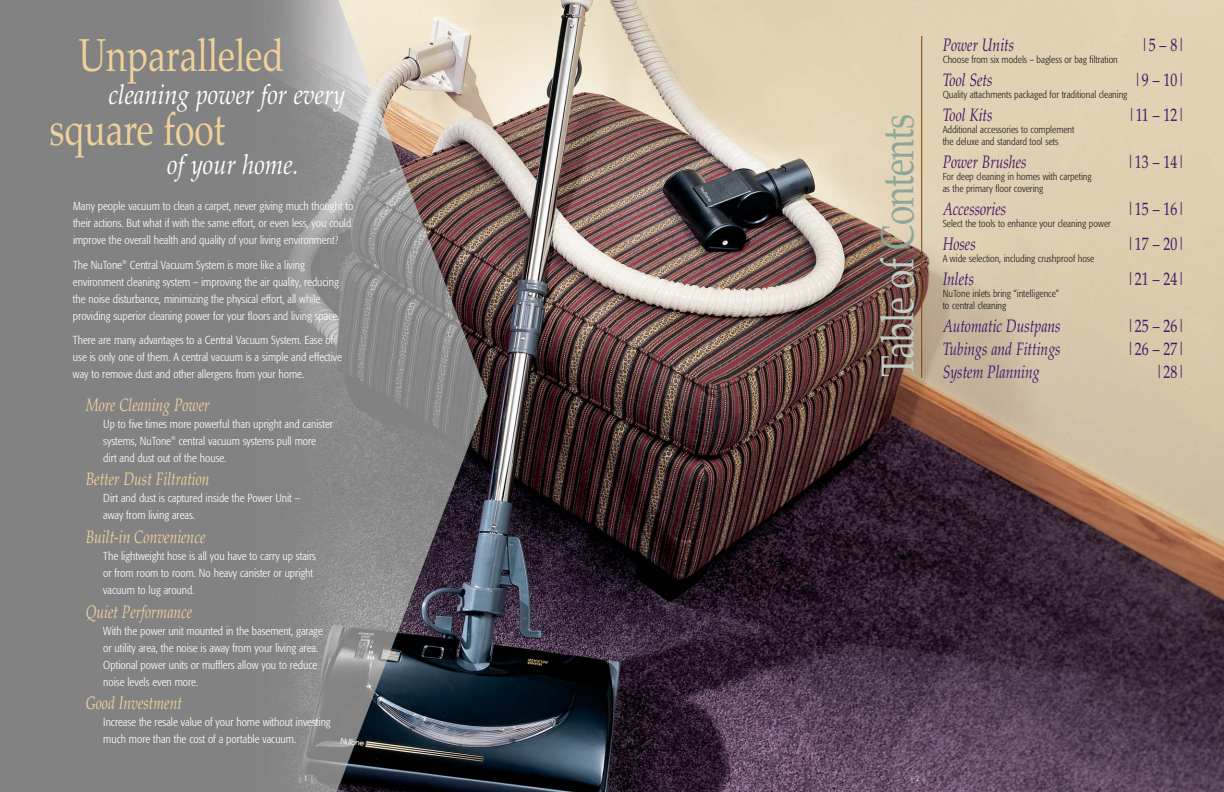
<style>
.page{position:relative;width:1224px;height:792px;background:#fff}
.page>*{position:absolute;margin:0;border:0;box-sizing:border-box;transform-origin:0 0}
.t1{font:46px "Palatino";color:#eed19a;scale:.77 1}
.t2{font:46px "Palatino";letter-spacing:-.02em;color:#8ca79a;scale:.77 1}
.t3{font:italic 28px "Palatino";color:#fff;scale:.85 1}
.t4{font:italic 18px "Palatino";color:#45166b;scale:.77 1}
.t5{font:italic 18px "Palatino";color:#eed19a;scale:.77 1}
.t6{font:18px "Palatino";color:#45166b;scale:.77 1}
.t7{font:300 condensed 11.5px/17px "Formata";color:#fff}
.t8{font:300 condensed 10px/12px "Formata";color:#231f20}
.t9{font:300 condensed 8px "Formata";color:#eed19a}
.s1{color:#bfcfc7}
.s2{color:#fff}
</style>
<div class="page">
<img style="left:0;top:0;width:1224px;height:792px">
<hr style="left:921px;top:36px;width:1px;height:342px;background:#7e4300">
<h1 class="t1" style="left:79px;top:37px;width:268px">Unparalleled</h1>
<h2 class="t3" style="left:108px;top:83px;width:280px">cleaning power for every</h2>
<h1 class="t1" style="left:50px;top:111px;width:230px">square foot</h1>
<h2 class="t3" style="left:167px;top:153px;width:156px">of your home.</h2>
<p class="t7" style="left:73px;top:199px;width:282px">Many people vacuum to clean a carpet, never giving much thought to their actions. But what if with the same effort, or even less, you could improve the overall health and quality of your living environment?</p>
<p class="t7" style="left:73px;top:257px;width:268px">The NuTone<sup>®</sup> Central Vacuum System is more like a living environment cleaning system – improving the air quality, reducing the noise disturbance, minimizing the physical effort, all while providing superior cleaning power for your floors and living space.</p>
<p class="t7" style="left:73px;top:332px;width:271px">There are many advantages to a Central Vacuum System. Ease of use is only one of them. A central vacuum is a simple and effective way to remove dust and other allergens from your home.</p>
<h3 class="t5" style="left:86px;top:398px;width:162px">More Cleaning Power</h3>
<p class="t7" style="left:103px;top:416px;width:231px">Up to five times more powerful than upright and canister systems, NuTone<sup>®</sup> central vacuum systems pull more<br>dirt and dust out of the house.</p>
<h3 class="t5" style="left:86px;top:472px;width:162px">Better Dust Filtration</h3>
<p class="t7" style="left:103px;top:491px;width:198px">Dirt and dust is captured inside the Power Unit – away from living areas.</p>
<h3 class="t5" style="left:86px;top:530px;width:157px">Built-in Convenience</h3>
<p class="t7" style="left:103px;top:548px;width:214px">The lightweight hose is all you have to carry up stairs or from room to room. No heavy canister or upright vacuum to lug around.</p>
<h3 class="t5" style="left:86px;top:605px;width:140px">Quiet Performance</h3>
<p class="t7" style="left:103px;top:623px;width:221px">With the power unit mounted in the basement, garage or utility area, the noise is away from your living area.<br>Optional power units or mufflers allow you to reduce noise levels even more.</p>
<h3 class="t5" style="left:86px;top:696px;width:126px">Good Investment</h3>
<p class="t7" style="left:103px;top:715px;width:229px">Increase the resale value of your home without investing much more than the cost of a portable vacuum.</p>
<h1 class="t2" style="left:880px;top:377px;width:343px;rotate:-90deg"><span class="s1">Table of</span> Contents</h1>
<p class="t9" style="left:299px;top:775px;width:15px">| <span class="s2">1</span> |</p>
<p class="t9" style="left:911px;top:775px;width:15px">| <span class="s2">2</span> |</p>
<h3 class="t4" style="left:943px;top:38px;width:94px">Power Units</h3>
<h3 class="t6" style="left:1140px;top:38px;width:60px">|5 – 8|</h3>
<p class="t8" style="left:943px;top:54px;width:177px">Choose from six models – bagless or bag filtration</p>
<h3 class="t4" style="left:943px;top:73px;width:66px">Tool Sets</h3>
<h3 class="t6" style="left:1134px;top:73px;width:69px">|9 – 10|</h3>
<p class="t8" style="left:943px;top:89px;width:186px">Quality attachments packaged for traditional cleaning</p>
<h3 class="t4" style="left:943px;top:108px;width:66px">Tool Kits</h3>
<h3 class="t6" style="left:1127px;top:108px;width:77px">|11 – 12|</h3>
<p class="t8" style="left:943px;top:124px;width:133px">Additional accessories to complement the deluxe and standard tool sets</p>
<h3 class="t4" style="left:943px;top:155px;width:110px">Power Brushes</h3>
<h3 class="t6" style="left:1127px;top:155px;width:78px">|13 – 14|</h3>
<p class="t8" style="left:943px;top:171px;width:151px">For deep cleaning in homes with carpeting as the primary floor covering</p>
<h3 class="t4" style="left:943px;top:202px;width:84px">Accessories</h3>
<h3 class="t6" style="left:1127px;top:202px;width:78px">|15 – 16|</h3>
<p class="t8" style="left:943px;top:218px;width:170px">Select the tools to enhance your cleaning power</p>
<h3 class="t4" style="left:943px;top:237px;width:44px">Hoses</h3>
<h3 class="t6" style="left:1127px;top:237px;width:78px">|17 – 20|</h3>
<p class="t8" style="left:943px;top:253px;width:153px">A wide selection, including crushproof hose</p>
<h3 class="t4" style="left:943px;top:272px;width:42px">Inlets</h3>
<h3 class="t6" style="left:1127px;top:272px;width:78px">|21 – 24|</h3>
<p class="t8" style="left:943px;top:288px;width:118px">NuTone inlets bring “intelligence” to central cleaning</p>
<h3 class="t4" style="left:943px;top:319px;width:155px">Automatic Dustpans</h3>
<h3 class="t6" style="left:1127px;top:319px;width:78px">|25 – 26|</h3>
<h3 class="t4" style="left:943px;top:342px;width:155px">Tubings and Fittings</h3>
<h3 class="t6" style="left:1127px;top:342px;width:78px">|26 – 27|</h3>
<h3 class="t4" style="left:943px;top:365px;width:127px">System Planning</h3>
<h3 class="t6" style="left:1155px;top:365px;width:41px">|28|</h3>
</div>
